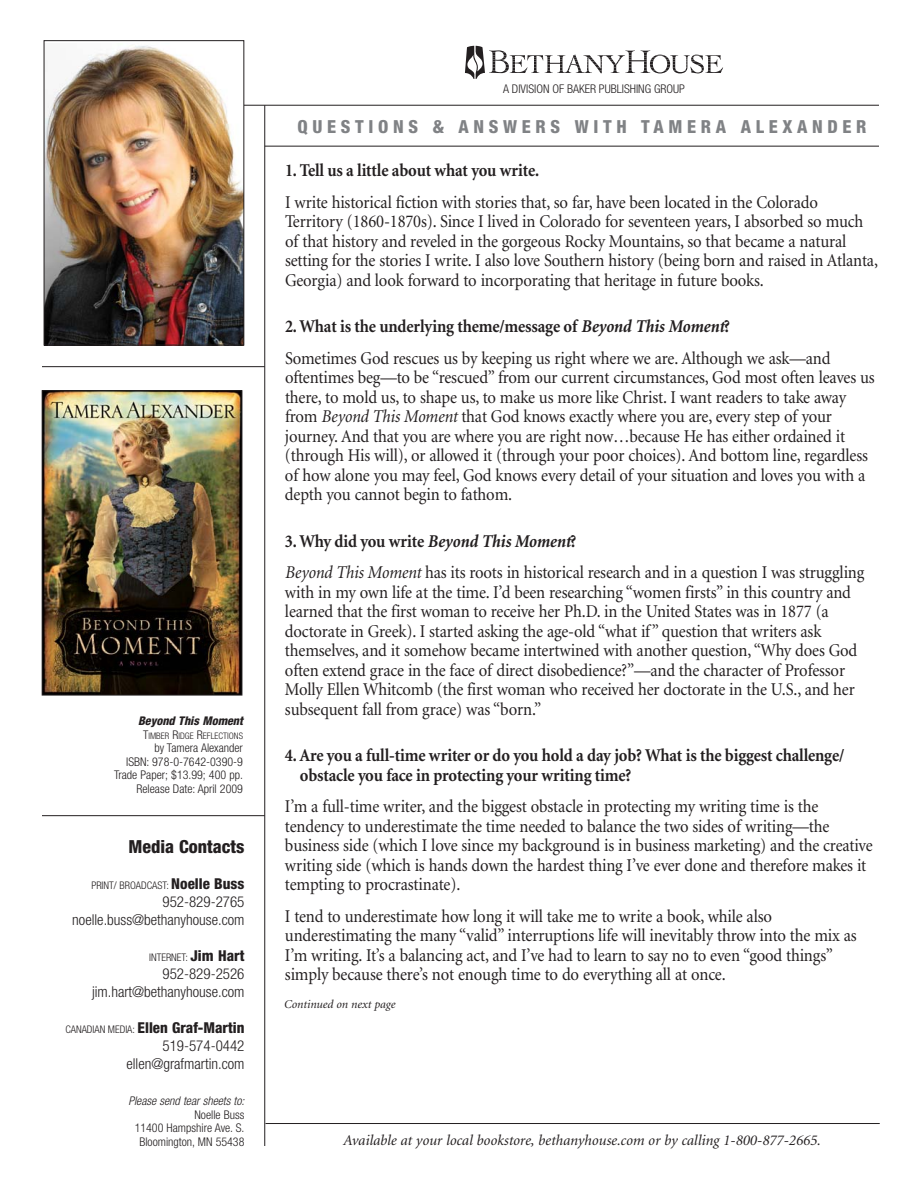
<style>
.page{position:relative;width:918px;height:1188px;background:#fff}
.page>*{position:absolute;margin:0;border:0;box-sizing:border-box;transform-origin:0 0}
.t1{font:18px/19.5px "Minion";letter-spacing:-.01em;color:#231f20;scale:.92 1}
.t2{font:700 18px/19.5px "Minion";letter-spacing:-.01em;color:#231f20;scale:.92 1}
.t3{font:800 condensed 18px "Helvetica Neue";letter-spacing:.26em;color:#808285}
.t4{font:800 condensed 18px "Helvetica Neue";color:#231f20}
.t5{font:300 condensed 15px/18px "Helvetica Neue";color:#231f20;text-align:right}
.t6{font:italic 15px "Minion";color:#231f20}
.t7{font:300 condensed 12px/13.5px "Helvetica Neue";color:#231f20;text-align:right}
.t8{font:italic 300 condensed 12px "Helvetica Neue";color:#231f20}
.t9{font:italic 12px "Minion";color:#231f20}
.t10{font:italic 800 condensed 12px "Helvetica Neue";color:#231f20}
.t11{font:300 condensed 10.5px "Helvetica Neue";color:#231f20}
.t12{font:300 condensed 9px "Helvetica Neue";color:#231f20}
.s1{font-size:12px}
.s2{font-weight:800;font-size:15px}
.s3{font-size:10.5px}
.s4{font-weight:800}
.s5{font-weight:700}
.s6{font-weight:700;font-style:italic}
.s7{font-style:italic}
</style>
<div class="page">
<svg style="left:465px;top:46px;width:258px;height:33px"></svg>
<hr style="left:91px;top:105px;width:788px;height:1px;background:#231f20">
<hr style="left:264px;top:105px;width:1px;height:1041px;background:#231f20">
<img style="left:44px;top:392px;width:196px;height:301px">
<div style="left:42px;top:390px;width:200px;height:305px;border:1px solid #231f20"></div>
<img style="left:46px;top:45px;width:196px;height:298px">
<div style="left:44px;top:40px;width:200px;height:305px;border:1px solid #231f20"></div>
<hr style="left:265px;top:146px;width:614px;height:1px;background:#231f20">
<hr style="left:42px;top:815px;width:223px;height:1px;background:#231f20">
<hr style="left:42px;top:366px;width:223px;height:1px;background:#231f20">
<hr style="left:266px;top:1123px;width:614px;height:1px;background:#231f20">
<p class="t10" style="left:138px;top:717px;width:109px">Beyond This Moment</p>
<p class="t12" style="left:143px;top:732px;width:101px"><span class="s1">T</span>IMBER <span class="s1">R</span>IDGE <span class="s1">R</span>EFLECTIONS</p>
<p class="t7" style="left:114px;top:742px;width:130px">by Tamera Alexander<br>ISBN: 978-0-7642-0390-9<br>Trade Paper; $13.99; 400 pp.<br>Release Date: April 2009</p>
<p class="t4" style="left:128px;top:840px;width:118px">Media Contacts</p>
<p class="t11" style="left:91px;top:882px;width:155px">PRINT/ BROADCAST: <span class="s2">Noelle Buss</span></p>
<p class="t5" style="left:72px;top:894px;width:174px">952-829-2765 noelle.buss@bethanyhouse.com</p>
<p class="t11" style="left:149px;top:954px;width:97px">INTERNET: <span class="s2">Jim Hart</span></p>
<p class="t5" style="left:92px;top:966px;width:154px">952-829-2526 jim.hart@bethanyhouse.com</p>
<p class="t5" style="left:65px;top:1020px;width:181px"><span class="s3">CANADIAN MEDIA:</span> <span class="s4">Ellen Graf-Martin<br></span>519-574-0442 ellen@grafmartin.com</p>
<p class="t8" style="left:128px;top:1097px;width:120px">Please send tear sheets to:</p>
<p class="t7" style="left:135px;top:1109px;width:111px">Noelle Buss<br>11400 Hampshire Ave. S.<br>Bloomington, MN 55438</p>
<p class="t7" style="left:503px;top:83px;width:183px">A DIVISION OF BAKER PUBLISHING GROUP</p>
<p class="t3" style="left:297px;top:120px;width:571px">QUESTIONS &amp; ANSWERS WITH TAMERA ALEXANDER</p>
<p class="t2" style="left:285px;top:162px;width:278px">1. Tell us a little about what you write.</p>
<p class="t1" style="left:285px;top:194px;width:646px">I write historical fiction with stories that, so far, have been located in the Colorado Territory (1860-1870s). Since I lived in Colorado for seventeen years, I absorbed so much of that history and reveled in the gorgeous Rocky Mountains, so that became a natural setting for the stories I write. I also love Southern history (being born and raised in Atlanta, Georgia) and look forward to incorporating that heritage in future books.</p>
<p class="t1" style="left:285px;top:312px;width:595px;line-height:31.5px"><span class="s5">2. What is the underlying theme/message of</span> <span class="s6">Beyond This Moment</span><span class="s5">?<br></span>Sometimes God rescues us by keeping us right where we are. Although we ask—and</p>
<p class="t1" style="left:285px;top:369px;width:643px">oftentimes beg—to be “rescued” from our current circumstances, God most often leaves us there, to mold us, to shape us, to make us more like Christ. I want readers to take away from <span class="s7">Beyond This Moment</span> that God knows exactly where you are, every step of your journey. And that you are where you are right now…because He has either ordained it (through His will), or allowed it (through your poor choices). And bottom line, regardless of how alone you may feel, God knows every detail of your situation and loves you with a depth you cannot begin to fathom.</p>
<p class="t1" style="left:285px;top:527px;width:631px;line-height:31.5px"><span class="s5">3. Why did you write</span> <span class="s6">Beyond This Moment</span><span class="s5">?<br></span><span class="s7">Beyond This Moment</span> has its roots in historical research and in a question I was struggling</p>
<p class="t1" style="left:285px;top:584px;width:624px">with in my own life at the time. I’d been researching “women firsts” in this country and learned that the first woman to receive her Ph.D. in the United States was in 1877 (a doctorate in Greek). I started asking the age-old “what if” question that writers ask themselves, and it somehow became intertwined with another question, “Why does God often extend grace in the face of direct disobedience?”—and the character of Professor Molly Ellen Whitcomb (the first woman who received her doctorate in the U.S., and her subsequent fall from grace) was “born.”</p>
<p class="t2" style="left:300px;top:747px;width:593px;text-indent:-15px">4. Are you a full-time writer or do you hold a day job? What is the biggest challenge/ obstacle you face in protecting your writing time?</p>
<p class="t1" style="left:285px;top:798px;width:640px">I’m a full-time writer, and the biggest obstacle in protecting my writing time is the tendency to underestimate the time needed to balance the two sides of writing—the business side (which I love since my background is in business marketing) and the creative writing side (which is hands down the hardest thing I’ve ever done and therefore makes it tempting to procrastinate).</p>
<p class="t1" style="left:285px;top:908px;width:623px">I tend to underestimate how long it will take me to write a book, while also underestimating the many “valid” interruptions life will inevitably throw into the mix as I’m writing. It’s a balancing act, and I’ve had to learn to say no to even “good things” simply because there’s not enough time to do everything all at once.</p>
<p class="t9" style="left:284px;top:1000px;width:113px">Continued on next page</p>
<p class="t6" style="left:343px;top:1135px;width:479px">Available at your local bookstore, bethanyhouse.com or by calling 1-800-877-2665.</p>
</div>
